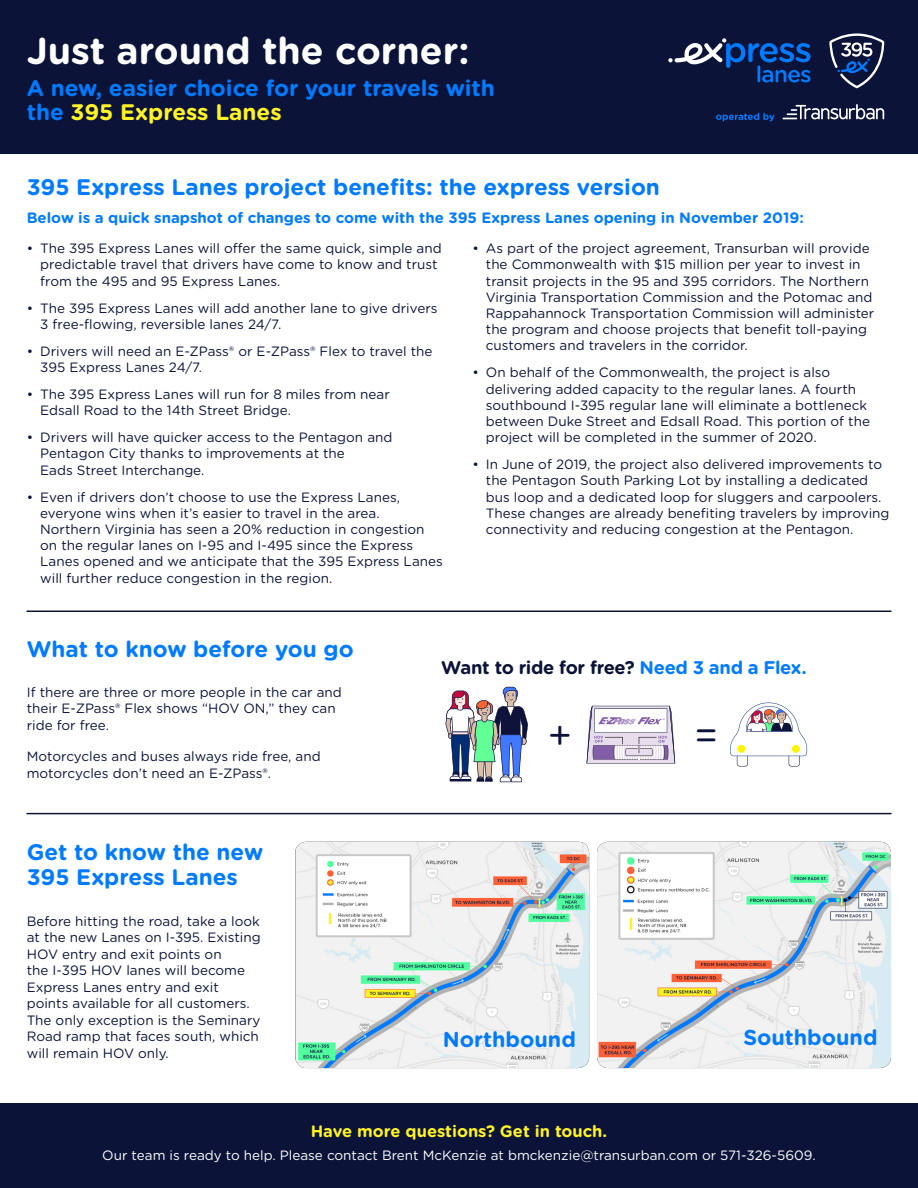
<style>
.page{position:relative;width:918px;height:1188px;background:#fff}
.page>*{position:absolute;margin:0;border:0;box-sizing:border-box;transform-origin:0 0}
.t1{font:38.85px "Gotham Rounded";color:#0b1438}
.t2{font:700 37.5px "Gotham Rounded";color:#fff}
.t3{font:700 22.5px/24px "Gotham Rounded";color:#007bff}
.t4{font:700 21.6px "Gotham Rounded";color:#007bff}
.t5{font:700 18.45px "Gotham Rounded";letter-spacing:-.025em;color:#0b1438}
.t6{font:700 16.5px "Gotham Rounded";color:#fff325}
.t7{font:700 15px "Gotham Rounded";color:#007bff}
.t8{font:13.5px/16.2px "Gotham Rounded";color:#0b1438}
.t9{font:13.5px "Gotham Rounded";color:#fff}
.s1{color:#fff325}
.s2{color:#007bff}
</style>
<div class="page">
<img style="left:597px;top:842px;width:294px;height:226px">
<div style="left:0;top:0;width:918px;height:153px;background:#0b1438"></div>
<div style="left:0;top:1104px;width:918px;height:84px;background:#0b1438"></div>
<svg style="left:668px;top:38px;width:142px;height:44px"></svg>
<svg style="left:829px;top:33px;width:56px;height:55px"></svg>
<svg style="left:445px;top:687px;width:83px;height:95px"></svg>
<svg style="left:730px;top:703px;width:77px;height:63px"></svg>
<div style="left:737px;top:745px;width:8px;height:8px;background:#faf500;border-radius:50%"></div>
<div style="left:792px;top:745px;width:8px;height:8px;background:#faf500;border-radius:50%"></div>
<svg style="left:587px;top:706px;width:88px;height:57px"></svg>
<img style="left:295px;top:842px;width:294px;height:226px">
<hr style="left:27px;top:813px;width:864px;height:1px;background:#0b1438">
<hr style="left:27px;top:610px;width:864px;height:2px;background:#0b1438">
<svg style="left:783px;top:104px;width:101px;height:15px"></svg>
<svg style="left:716px;top:113px;width:58px;height:8px"></svg>
<h2 class="t2" style="left:27px;top:23px;width:444px">Just around the corner:</h2>
<h3 class="t3" style="left:27px;top:75px;width:470px">A new, easier choice for your travels with the <span class="s1">395 Express Lanes</span></h3>
<h3 class="t3" style="left:27px;top:174px;width:635px">395 Express Lanes project benefits: the express version</h3>
<p class="t7" style="left:27px;top:206px;width:779px">Below is a quick snapshot of changes to come with the 395 Express Lanes opening in November 2019:</p>
<p class="t8" style="left:40px;top:240px;width:403px;text-indent:-14px">• The 395 Express Lanes will offer the same quick, simple and predictable travel that drivers have come to know and trust from the 495 and 95 Express Lanes.</p>
<p class="t8" style="left:40px;top:299px;width:399px;text-indent:-14px">• The 395 Express Lanes will add another lane to give drivers<br>3 free-flowing, reversible lanes 24/7.</p>
<p class="t8" style="left:40px;top:342px;width:394px;text-indent:-14px">• Drivers will need an E-ZPass® or E-ZPass® Flex to travel the<br>395 Express Lanes 24/7.</p>
<p class="t8" style="left:40px;top:386px;width:351px;text-indent:-14px">• The 395 Express Lanes will run for 8 miles from near<br>Edsall Road to the 14th Street Bridge.</p>
<p class="t8" style="left:40px;top:429px;width:354px;text-indent:-14px">• Drivers will have quicker access to the Pentagon and<br>Pentagon City thanks to improvements at the<br>Eads Street Interchange.</p>
<p class="t8" style="left:40px;top:488px;width:404px;text-indent:-14px">• Even if drivers don’t choose to use the Express Lanes, everyone wins when it’s easier to travel in the area.<br>Northern Virginia has seen a 20% reduction in congestion on the regular lanes on I-95 and I-495 since the Express Lanes opened and we anticipate that the 395 Express Lanes will further reduce congestion in the region.</p>
<p class="t8" style="left:486px;top:240px;width:390px;text-indent:-14px">• As part of the project agreement, Transurban will provide the Commonwealth with $15 million per year to invest in transit projects in the 95 and 395 corridors. The Northern Virginia Transportation Commission and the Potomac and Rappahannock Transportation Commission will administer the program and choose projects that benefit toll-paying customers and travelers in the corridor.</p>
<p class="t8" style="left:486px;top:364px;width:386px;text-indent:-14px">• On behalf of the Commonwealth, the project is also delivering added capacity to the regular lanes. A fourth southbound I-395 regular lane will eliminate a bottleneck between Duke Street and Edsall Road. This portion of the project will be completed in the summer of 2020.</p>
<p class="t8" style="left:486px;top:456px;width:405px;text-indent:-14px">• In June of 2019, the project also delivered improvements to the Pentagon South Parking Lot by installing a dedicated bus loop and a dedicated loop for sluggers and carpoolers.<br>These changes are already benefiting travelers by improving connectivity and reducing congestion at the Pentagon.</p>
<h3 class="t3" style="left:27px;top:636px;width:328px">What to know before you go</h3>
<p class="t8" style="left:27px;top:683px;width:317px">If there are three or more people in the car and their E-ZPass® Flex shows “HOV ON,” they can ride for free.</p>
<p class="t8" style="left:27px;top:748px;width:295px">Motorcycles and buses always ride free, and motorcycles don’t need an E-ZPass®.</p>
<h3 class="t3" style="left:27px;top:838px;width:238px;line-height:25.5px">Get to know the new<br>395 Express Lanes</h3>
<p class="t8" style="left:27px;top:912px;width:235px">Before hitting the road, take a look at the new Lanes on I-395. Existing<br>HOV entry and exit points on<br>the I-395 HOV lanes will become<br>Express Lanes entry and exit points available for all customers.<br>The only exception is the Seminary<br>Road ramp that faces south, which will remain HOV only.</p>
<h3 class="t5" style="left:441px;top:654px;width:367px">Want to ride for free? <span class="s2">Need 3 and a Flex.</span></h3>
<h1 class="t1" style="left:548px;top:709px;width:26px">+</h1>
<h1 class="t1" style="left:694px;top:709px;width:26px">=</h1>
<h3 class="t4" style="left:443px;top:1024px;width:135px">Northbound</h3>
<h3 class="t4" style="left:743px;top:1021px;width:136px">Southbound</h3>
<p class="t6" style="left:311px;top:1119px;width:298px">Have more questions? Get in touch.</p>
<p class="t9" style="left:102px;top:1146px;width:715px">Our team is ready to help. Please contact Brent McKenzie at bmckenzie@transurban.com or 571-326-5609.</p>
</div>
